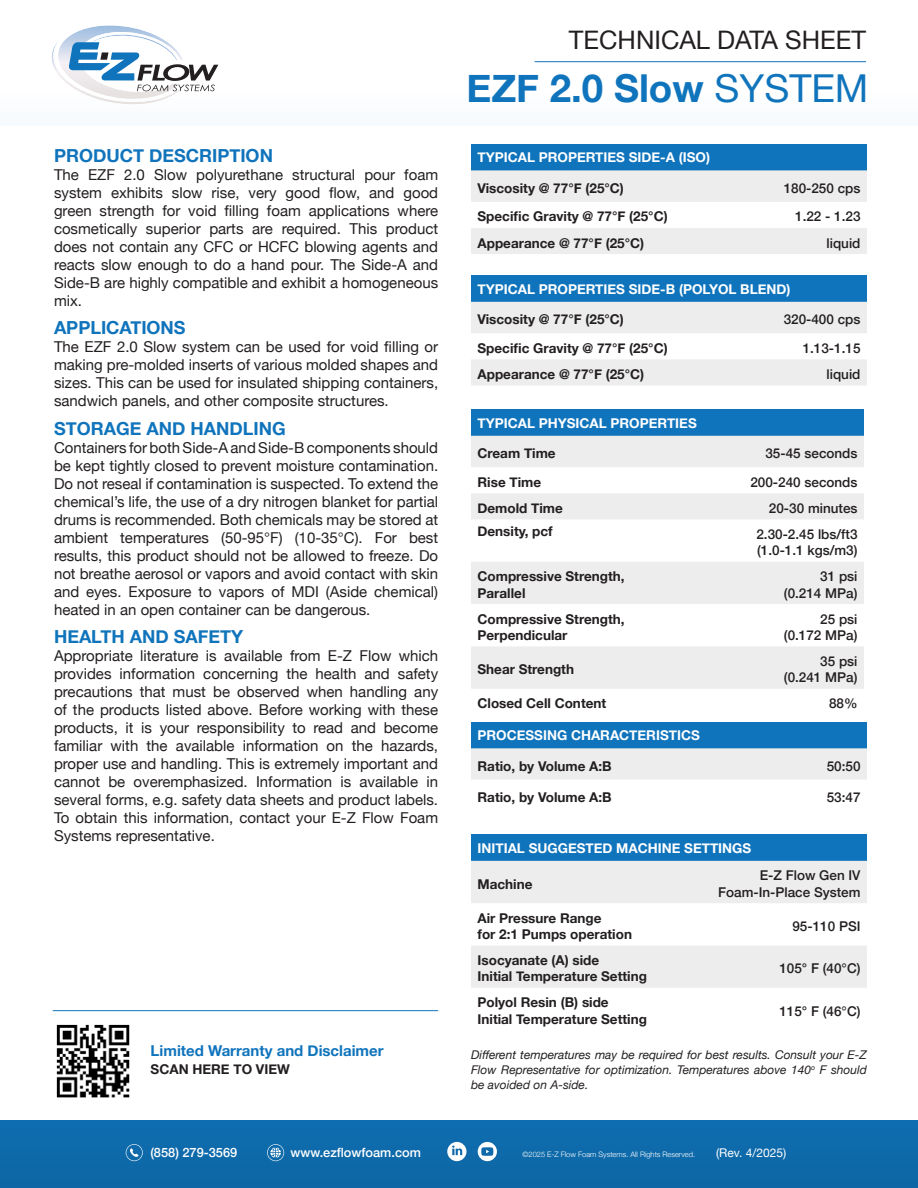
<style>
.page{position:relative;width:918px;height:1188px;background:#fff}
.page>*{position:absolute;margin:0;border:0;box-sizing:border-box;transform-origin:0 0}
.t1{font:700 38.55px "Helvetica Neue";color:#1074bc}
.t2{font:25.5px "Helvetica Neue";color:#231f20}
.t3{font:700 18px "Helvetica Neue";color:#1074bc}
.t4{font:15px/18px "Helvetica Neue";color:#231f20;text-align:justify}
.t5{font:700 15px "Helvetica Neue";color:#1074bc}
.t6{font:700 13.5px/16.2px "Helvetica Neue";color:#231f20}
.t7{font:500 13.5px/16.2px "Helvetica Neue";color:#231f20;text-align:right}
.t8{font:700 13.5px "Helvetica Neue";color:#fff}
.t9{font:500 12.75px "Helvetica Neue";color:#fff}
.t10{font:italic 12px/15px "Helvetica Neue";color:#231f20;text-align:justify}
.t11{font:12px "Helvetica Neue";color:#fff}
.t12{font:300 7.5px "Helvetica Neue";color:#fff}
.s1{font-weight:400}
.s2{font-weight:700}
</style>
<div class="page">
<div style="left:0;top:1120px;width:918px;height:68px;background:#0e6aaa"></div>
<svg style="left:126px;top:1144px;width:17px;height:17px"></svg>
<svg style="left:267px;top:1144px;width:17px;height:17px"></svg>
<svg style="left:447px;top:1142px;width:19px;height:19px"></svg>
<svg style="left:478px;top:1142px;width:19px;height:19px"></svg>
<svg style="left:51px;top:25px;width:167px;height:79px"></svg>
<hr style="left:535px;top:61px;width:331px;height:1px;background:#1074bc">
<hr style="left:53px;top:1010px;width:385px;height:1px;background:#1074bc">
<div style="left:471px;top:144px;width:396px;height:26px;background:#1074bc"></div>
<svg style="left:471px;top:170px;width:396px;height:84px"></svg>
<div style="left:471px;top:276px;width:396px;height:26px;background:#1074bc"></div>
<svg style="left:471px;top:302px;width:396px;height:83px"></svg>
<div style="left:471px;top:835px;width:396px;height:26px;background:#1074bc"></div>
<svg style="left:471px;top:861px;width:396px;height:127px;fill:#ededee"></svg>
<div style="left:471px;top:722px;width:396px;height:26px;background:#1074bc"></div>
<div style="left:471px;top:748px;width:396px;height:32px;background:#ededee"></div>
<div style="left:471px;top:410px;width:393px;height:26px;background:#1074bc"></div>
<svg style="left:471px;top:436px;width:393px;height:253px;fill:#ededee"></svg>
<img style="left:56px;top:1024px;width:74px;height:74px">
<p class="t3" style="left:54px;top:149px;width:221px">PRODUCT DESCRIPTION</p>
<p class="t4" style="left:54px;top:167px;width:386px">The EZF 2.0 Slow polyurethane structural pour foam system exhibits slow rise, very good flow, and good green strength for void filling foam applications where cosmetically superior parts are required. This product does not contain any CFC or HCFC blowing agents and reacts slow enough to do a hand pour. The Side-A and Side-B are highly compatible and exhibit a homogeneous mix.</p>
<p class="t3" style="left:54px;top:321px;width:133px">APPLICATIONS</p>
<p class="t4" style="left:54px;top:339px;width:386px">The EZF 2.0 Slow system can be used for void filling or making pre-molded inserts of various molded shapes and sizes. This can be used for insulated shipping containers, sandwich panels, and other composite structures.</p>
<p class="t3" style="left:54px;top:422px;width:233px">STORAGE AND HANDLING</p>
<p class="t4" style="left:54px;top:440px;width:386px">Containers for both Side-A and Side-B components should be kept tightly closed to prevent moisture contamination.<br>Do not reseal if contamination is suspected. To extend the chemical’s life, the use of a dry nitrogen blanket for partial drums is recommended. Both chemicals may be stored at ambient temperatures (50-95°F) (10-35°C). For best results, this product should not be allowed to freeze. Do not breathe aerosol or vapors and avoid contact with skin and eyes. Exposure to vapors of MDI (Aside chemical) heated in an open container can be dangerous.</p>
<p class="t3" style="left:54px;top:630px;width:191px">HEALTH AND SAFETY</p>
<p class="t4" style="left:54px;top:648px;width:386px">Appropriate literature is available from E-Z Flow which provides information concerning the health and safety precautions that must be observed when handling any of the products listed above. Before working with these products, it is your responsibility to read and become familiar with the available information on the hazards, proper use and handling. This is extremely important and cannot be overemphasized. Information is available in several forms, e.g. safety data sheets and product labels.<br>To obtain this information, contact your E-Z Flow Foam Systems representative.</p>
<p class="t5" style="left:151px;top:1039px;width:234px">Limited Warranty and Disclaimer</p>
<p class="t6" style="left:151px;top:1061px;width:141px">SCAN HERE TO VIEW</p>
<h2 class="t2" style="left:569px;top:31px;width:299px">TECHNICAL DATA SHEET</h2>
<h1 class="t1" style="left:466px;top:74px;width:404px">EZF 2.0 Slow <span class="s1">SYSTEM</span></h1>
<p class="t8" style="left:478px;top:153px;width:234px">TYPICAL PROPERTIES SIDE-A (ISO)</p>
<p class="t6" style="left:478px;top:181px;width:148px">Viscosity @ 77°F (25°C)</p>
<p class="t7" style="left:784px;top:181px;width:78px">180-250 cps</p>
<p class="t6" style="left:478px;top:209px;width:192px">Specific Gravity @ 77°F (25°C)</p>
<p class="t7" style="left:795px;top:210px;width:67px">1.22 - 1.23</p>
<p class="t6" style="left:478px;top:235px;width:168px">Appearance @ 77°F (25°C)</p>
<p class="t7" style="left:827px;top:236px;width:36px">liquid</p>
<p class="t8" style="left:478px;top:284px;width:315px">TYPICAL PROPERTIES SIDE-B (POLYOL BLEND)</p>
<p class="t6" style="left:478px;top:312px;width:148px">Viscosity @ 77°F (25°C)</p>
<p class="t7" style="left:784px;top:312px;width:78px">320-400 cps</p>
<p class="t6" style="left:478px;top:340px;width:192px">Specific Gravity @ 77°F (25°C)</p>
<p class="t7" style="left:803px;top:341px;width:59px">1.13-1.15</p>
<p class="t6" style="left:478px;top:366px;width:168px">Appearance @ 77°F (25°C)</p>
<p class="t7" style="left:827px;top:367px;width:36px">liquid</p>
<p class="t8" style="left:478px;top:418px;width:221px">TYPICAL PHYSICAL PROPERTIES</p>
<p class="t6" style="left:478px;top:446px;width:80px">Cream Time</p>
<p class="t7" style="left:765px;top:446px;width:94px">35-45 seconds</p>
<p class="t6" style="left:478px;top:474px;width:65px">Rise Time</p>
<p class="t7" style="left:750px;top:475px;width:109px">200-240 seconds</p>
<p class="t6" style="left:478px;top:500px;width:87px">Demold Time</p>
<p class="t7" style="left:769px;top:501px;width:90px">20-30 minutes</p>
<p class="t6" style="left:478px;top:523px;width:77px">Density, pcf</p>
<p class="t7" style="left:756px;top:527px;width:103px;text-align:left">2.30-2.45 lbs/ft3 (1.0-1.1 kgs/m3)</p>
<p class="t6" style="left:478px;top:569px;width:149px">Compressive Strength,<br>Parallel</p>
<p class="t7" style="left:784px;top:570px;width:75px">31 psi (0.214 MPa)</p>
<p class="t6" style="left:478px;top:611px;width:149px">Compressive Strength,<br>Perpendicular</p>
<p class="t7" style="left:784px;top:612px;width:75px">25 psi (0.172 MPa)</p>
<p class="t6" style="left:478px;top:662px;width:98px">Shear Strength</p>
<p class="t7" style="left:784px;top:654px;width:75px">35 psi (0.241 MPa)</p>
<p class="t6" style="left:478px;top:696px;width:130px">Closed Cell Content</p>
<p class="t7" style="left:829px;top:697px;width:30px">88%</p>
<p class="t8" style="left:478px;top:731px;width:224px">PROCESSING CHARACTERISTICS</p>
<p class="t6" style="left:478px;top:758px;width:136px">Ratio, by Volume A:B</p>
<p class="t7" style="left:827px;top:759px;width:35px">50:50</p>
<p class="t6" style="left:478px;top:790px;width:136px">Ratio, by Volume A:B</p>
<p class="t7" style="left:827px;top:790px;width:35px">53:47</p>
<p class="t8" style="left:478px;top:843px;width:275px">INITIAL SUGGESTED MACHINE SETTINGS</p>
<p class="t6" style="left:478px;top:876px;width:56px">Machine</p>
<p class="t7" style="left:718px;top:869px;width:144px">E-Z Flow Gen IV<br>Foam-In-Place System</p>
<p class="t6" style="left:478px;top:910px;width:156px">Air Pressure Range<br>for 2:1 Pumps operation</p>
<p class="t7" style="left:792px;top:919px;width:70px">95-110 PSI</p>
<p class="t6" style="left:478px;top:953px;width:171px">Isocyanate (A) side<br>Initial Temperature Setting</p>
<p class="t7" style="left:779px;top:962px;width:83px">105<span class="s2">°</span> F (40°C)</p>
<p class="t6" style="left:478px;top:995px;width:171px">Polyol Resin (B) side<br>Initial Temperature Setting</p>
<p class="t7" style="left:779px;top:1004px;width:83px">115<span class="s2">°</span> F (46°C)</p>
<p class="t10" style="left:471px;top:1048px;width:397px">Different temperatures may be required for best results. Consult your E-Z Flow Representative for optimization. Temperatures above 140<sup>o</sup> F should be avoided on A-side.</p>
<p class="t9" style="left:150px;top:1147px;width:88px">(858) 279-3569</p>
<p class="t9" style="left:291px;top:1142px;width:132px">www.ezflowfoam.com</p>
<p class="t12" style="left:523px;top:1152px;width:174px">©2025 E-Z Flow Foam Systems. All Rights Reserved.</p>
<p class="t11" style="left:716px;top:1148px;width:72px">(Rev. 4/2025)</p>
</div>
